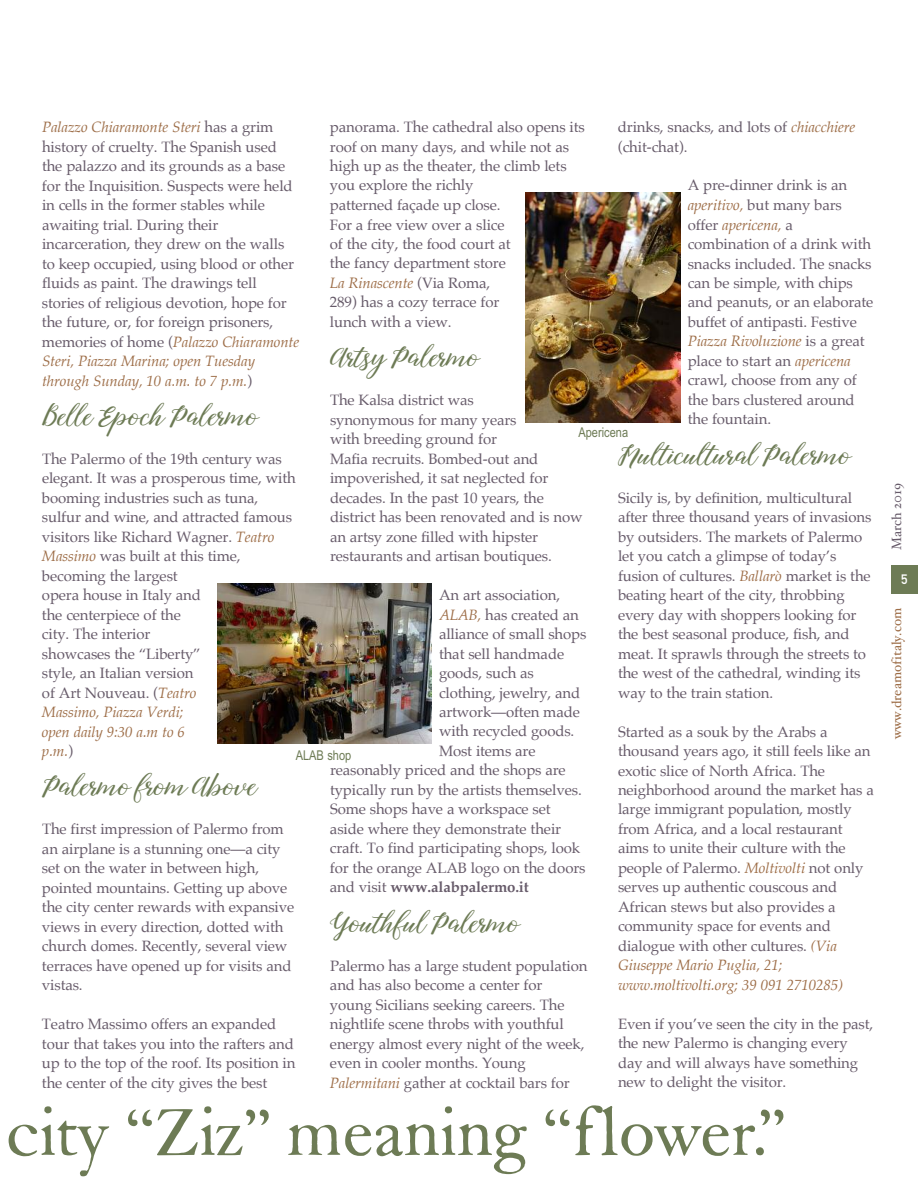
<style>
.page{position:relative;width:918px;height:1188px;background:#fff}
.page>*{position:absolute;margin:0;border:0;box-sizing:border-box;transform-origin:0 0}
.t1{font:69px "F Caslon Thirty ITC";letter-spacing:-.01em;color:#6d7b55}
.t2{font:27px "Nightcall";letter-spacing:-.01em;color:#6d7b55}
.t3{font:15px/19.5px "Palatino";letter-spacing:-.01em;color:#675b6a}
.t4{font:700 15px "Palatino";letter-spacing:-.01em;color:#675b6a}
.t5{font:13.5px "Hoefler Text";color:#9d6d47}
.t6{font:13.5px "Arial Narrow";color:#6d7b55}
.t7{font:13.5px "Hoefler Text";color:#675b6a}
.t8{font:13.5px "DIN Mittelschrift";color:#fff}
.s1{font-style:italic;color:#9d6d47}
.s2{font-weight:400}
</style>
<div class="page">
<div style="left:891px;top:566px;width:27px;height:28px;background:#6d7b55"></div>
<img style="left:525px;top:193px;width:155px;height:230px">
<img style="left:218px;top:584px;width:214px;height:160px">
<p class="t3" style="left:42px;top:118px;width:259px"><span class="s1">Palazzo Chiaramonte Steri</span> has a grim history of cruelty. The Spanish used the palazzo and its grounds as a base for the Inquisition. Suspects were held in cells in the former stables while awaiting trial. During their incarceration, they drew on the walls to keep occupied, using blood or other fluids as paint. The drawings tell stories of religious devotion, hope for the future, or, for foreign prisoners, memories of home (<span class="s1">Palazzo Chiaramonte Steri, Piazza Marina; open Tuesday through Sunday, 10 a.m. to 7 p.m.</span>)</p>
<h2 class="t2" style="left:42px;top:404px;width:218px">Belle Epoch Palermo</h2>
<p class="t3" style="left:42px;top:450px;width:255px">The Palermo of the 19th century was elegant. It was a prosperous time, with booming industries such as tuna, sulfur and wine, and attracted famous visitors like Richard Wagner. <span class="s1">Teatro<br>Massimo</span> was built at this time, becoming the largest<br>opera house in Italy and<br>the centerpiece of the<br>city. The interior<br>showcases the “Liberty”<br>style, an Italian version<br>of Art Nouveau. (<span class="s1">Teatro<br>Massimo, Piazza Verdi;<br>open daily 9:30 a.m to 6<br>p.m.</span>)</p>
<h2 class="t2" style="left:42px;top:774px;width:217px">Palermo from Above</h2>
<p class="t3" style="left:42px;top:820px;width:254px">The first impression of Palermo from an airplane is a stunning one—a city set on the water in between high, pointed mountains. Getting up above the city center rewards with expansive views in every direction, dotted with church domes. Recently, several view terraces have opened up for visits and vistas.</p>
<p class="t3" style="left:42px;top:1015px;width:255px">Teatro Massimo offers an expanded tour that takes you into the rafters and up to the top of the roof. Its position in the center of the city gives the best</p>
<p class="t3" style="left:330px;top:118px;width:256px">panorama. The cathedral also opens its roof on many days, and while not as high up as the theater, the climb lets you explore the richly<br>patterned façade up close.<br>For a free view over a slice<br>of the city, the food court at<br>the fancy department store<br><span class="s1">La Rinascente</span> (Via Roma,<br>289) has a cozy terrace for<br>lunch with a view.</p>
<h2 class="t2" style="left:330px;top:345px;width:151px">Artsy Palermo</h2>
<p class="t3" style="left:330px;top:391px;width:254px">The Kalsa district was<br>synonymous for many years<br>with breeding ground for<br>Mafia recruits. Bombed-out and impoverished, it sat neglected for decades. In the past 10 years, the district has been renovated and is now an artsy zone filled with hipster restaurants and artisan boutiques.</p>
<p class="t3" style="left:439px;top:586px;width:123px">An art association,</p>
<p class="t3" style="left:439px;top:606px;width:141px"><span class="s1">ALAB,</span> has created an</p>
<p class="t3" style="left:439px;top:625px;width:149px">alliance of small shops</p>
<p class="t3" style="left:439px;top:645px;width:127px">that sell handmade</p>
<p class="t3" style="left:439px;top:664px;width:96px">goods, such as</p>
<p class="t3" style="left:439px;top:684px;width:143px">clothing, jewelry, and</p>
<p class="t3" style="left:439px;top:703px;width:142px">artwork—often made</p>
<p class="t3" style="left:439px;top:723px;width:137px">with recycled goods.</p>
<p class="t3" style="left:439px;top:742px;width:98px">Most items are</p>
<p class="t3" style="left:330px;top:762px;width:237px">reasonably priced and the shops are</p>
<p class="t3" style="left:330px;top:781px;width:253px">typically run by the artists themselves.</p>
<p class="t3" style="left:330px;top:801px;width:222px">Some shops have a workspace set</p>
<p class="t3" style="left:330px;top:820px;width:233px">aside where they demonstrate their</p>
<p class="t3" style="left:330px;top:840px;width:252px">craft. To find participating shops, look</p>
<p class="t3" style="left:330px;top:859px;width:257px">for the orange ALAB logo on the doors</p>
<p class="t4" style="left:330px;top:880px;width:200px"><span class="s2">and visit</span> www.alabpalermo.it</p>
<h2 class="t2" style="left:330px;top:911px;width:192px">Youthful Palermo</h2>
<p class="t3" style="left:330px;top:957px;width:259px">Palermo has a large student population and has also become a center for young Sicilians seeking careers. The nightlife scene throbs with youthful energy almost every night of the week, even in cooler months. Young <span class="s1">Palermitani</span> gather at cocktail bars for</p>
<p class="t3" style="left:618px;top:118px;width:239px">drinks, snacks, and lots of <span class="s1">chiacchiere </span>(chit-chat).</p>
<p class="t3" style="left:688px;top:177px;width:187px">A pre-dinner drink is an <span class="s1">aperitivo,</span> but many bars offer <span class="s1">apericena,</span> a combination of a drink with snacks included. The snacks can be simple, with chips and peanuts, or an elaborate buffet of antipasti. Festive<br><span class="s1">Piazza Rivoluzione</span> is a great place to start an <span class="s1">apericena </span>crawl, choose from any of the bars clustered around the fountain.</p>
<h2 class="t2" style="left:618px;top:443px;width:235px">Multicultural Palermo</h2>
<p class="t3" style="left:618px;top:489px;width:255px">Sicily is, by definition, multicultural after three thousand years of invasions by outsiders. The markets of Palermo let you catch a glimpse of today’s fusion of cultures. <span class="s1">Ballarò</span> market is the beating heart of the city, throbbing every day with shoppers looking for the best seasonal produce, fish, and meat. It sprawls through the streets to the west of the cathedral, winding its way to the train station.</p>
<p class="t3" style="left:618px;top:723px;width:257px">Started as a souk by the Arabs a thousand years ago, it still feels like an exotic slice of North Africa. The neighborhood around the market has a large immigrant population, mostly from Africa, and a local restaurant aims to unite their culture with the people of Palermo. <span class="s1">Moltivolti</span> not only serves up authentic couscous and African stews but also provides a community space for events and dialogue with other cultures. <span class="s1">(Via Giuseppe Mario Puglia, 21; www.moltivolti.org; 39 091 2710285)</span></p>
<p class="t3" style="left:618px;top:1015px;width:257px">Even if you’ve seen the city in the past, the new Palermo is changing every day and will always have something new to delight the visitor.</p>
<p class="t6" style="left:578px;top:425px;width:51px">Apericena</p>
<p class="t6" style="left:296px;top:747px;width:57px">ALAB shop</p>
<h1 class="t1" style="left:5px;top:1107px;width:783px">city “Ziz” meaning “flower.”</h1>
<p class="t7" style="left:888px;top:550px;width:69px;rotate:-90deg">March 2019</p>
<p class="t8" style="left:901px;top:574px;width:8px">5</p>
<p class="t5" style="left:888px;top:739px;width:133px;rotate:-90deg">www.dreamofitaly.com</p>
</div>
